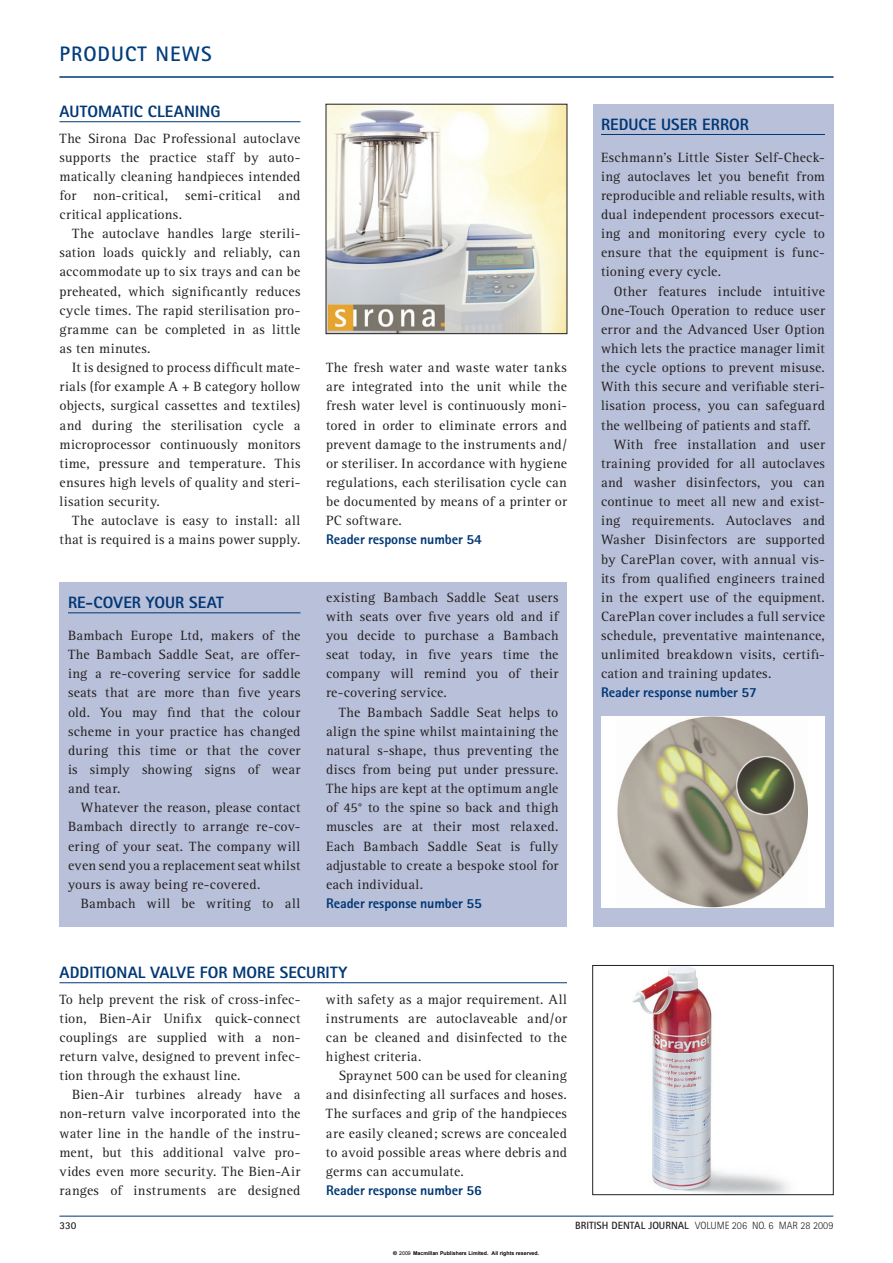
<style>
.page{position:relative;width:893px;height:1263px;background:#fff}
.page>*{position:absolute;margin:0;border:0;box-sizing:border-box;transform-origin:0 0}
.t1{font:700 21px "Rotis Sans Serif";letter-spacing:.05em;color:#013d7d}
.t2{font:800 16.5px "Rotis Sans Serif";color:#013775}
.t3{font:13.95px/19.2px "Rotis Serif";letter-spacing:.02em;color:#231f20;text-align:justify}
.t4{font:800 13.95px "Rotis Sans Serif";letter-spacing:-.005em;color:#013775}
.t5{font:300 10.5px "Rotis Sans Serif";color:#231f20}
.t6{font:700 10.5px "Rotis Sans Serif";color:#231f20}
.t7{font:700 5.25px "Arial";color:#000}
.s1{font-weight:700}
.s2{font-family:"Helvetica"}
.s3{font-weight:400}
</style>
<div class="page">
<hr style="left:59px;top:77px;width:774px;height:1px;background:#013775">
<hr style="left:59px;top:1216px;width:774px;height:1px;background:#013775">
<hr style="left:59px;top:121px;width:241px;height:1px;background:#013775">
<div style="left:59px;top:583px;width:508px;height:344px;background:#b9c0d9"></div>
<hr style="left:68px;top:612px;width:232px;height:1px;background:#013775">
<div style="left:592px;top:104px;width:241px;height:823px;background:#b9c0d9"></div>
<hr style="left:601px;top:134px;width:224px;height:1px;background:#013775">
<img style="left:328px;top:106px;width:237px;height:226px">
<hr style="left:59px;top:982px;width:508px;height:1px;background:#013775">
<img style="left:632px;top:967px;width:157px;height:226px">
<div style="left:592px;top:965px;width:241px;height:230px;border:1px solid #231f20"></div>
<div style="left:601px;top:717px;width:223px;height:191px;background:#fff"></div>
<img style="left:617px;top:717px;width:190px;height:191px">
<h1 class="t1" style="left:59px;top:47px;width:154px">PRODUCT NEWS</h1>
<p class="t2" style="left:59px;top:106px;width:162px">AUTOMATIC CLEANING</p>
<p class="t3" style="left:59px;top:130px;width:242px">The Sirona Dac Professional autoclave supports the practice staff by auto&shy;matically cleaning handpieces intended for non-critical, semi-critical and critical applications.</p>
<p class="t3" style="left:59px;top:225px;width:242px;text-indent:13px">The autoclave handles large sterili&shy;sation loads quickly and reliably, can accommodate up to six trays and can be preheated, which significantly reduces cycle times. The rapid sterilisation pro&shy;gramme can be completed in as little as ten minutes.</p>
<p class="t3" style="left:59px;top:359px;width:243px;text-indent:13px">It is designed to process difficult mate&shy;rials (for example A + B category hollow objects, surgical cassettes and textiles) and during the sterilisation cycle a microprocessor continuously monitors time, pressure and temperature. This ensures high levels of quality and steri&shy;lisation security.</p>
<p class="t3" style="left:59px;top:512px;width:242px;text-align:right">The autoclave is easy to install: all that is required is a mains power supply.</p>
<p class="t2" style="left:68px;top:597px;width:157px">RE-COVER YOUR SEAT</p>
<p class="t3" style="left:68px;top:627px;width:234px">Bambach Europe Ltd, makers of the The Bambach Saddle Seat, are offer&shy;ing a re-covering service for saddle seats that are more than five years old. You may find that the colour scheme in your practice has changed during this time or that the cover is simply showing signs of wear and tear.</p>
<p class="t3" style="left:68px;top:799px;width:234px;text-indent:13px">Whatever the reason, please contact Bambach directly to arrange re-cov&shy;ering of your seat. The company will even send you a replacement seat whilst yours is away being re-covered.</p>
<p class="t3" style="left:81px;top:895px;width:221px">Bambach will be writing to all</p>
<p class="t3" style="left:326px;top:359px;width:242px">The fresh water and waste water tanks are integrated into the unit while the fresh water level is continuously moni&shy;tored in order to eliminate errors and prevent damage to the instruments and/ or steriliser. In accordance with hygiene regulations, each sterilisation cycle can be documented by means of a printer or PC software.</p>
<p class="t4" style="left:326px;top:535px;width:157px">Reader response number 54</p>
<p class="t3" style="left:326px;top:589px;width:234px">existing Bambach Saddle Seat users with seats over five years old and if you decide to purchase a Bambach seat today, in five years time the company will remind you of their re-covering service.</p>
<p class="t3" style="left:326px;top:704px;width:234px;text-indent:13px">The Bambach Saddle Seat helps to align the spine whilst maintaining the natural s-shape, thus preventing the discs from being put under pressure.<br>The hips are kept at the optimum angle of 45° to the spine so back and thigh muscles are at their most relaxed.<br>Each Bambach Saddle Seat is fully adjustable to create a bespoke stool for each individual.</p>
<p class="t4" style="left:326px;top:898px;width:157px">Reader response number 55</p>
<p class="t2" style="left:59px;top:967px;width:289px">ADDITIONAL VALVE FOR MORE SECURITY</p>
<p class="t3" style="left:59px;top:991px;width:242px">To help prevent the risk of cross-infec&shy;tion, Bien-Air Unifix quick-connect couplings are supplied with a non&shy;return valve, designed to prevent infec&shy;tion through the exhaust line.</p>
<p class="t3" style="left:59px;top:1086px;width:242px;text-indent:13px">Bien-Air turbines already have a non-return valve incorporated into the water line in the handle of the instru&shy;ment, but this additional valve pro&shy;vides even more security. The Bien-Air ranges of instruments are designed</p>
<p class="t3" style="left:326px;top:991px;width:242px">with safety as a major requirement. All instruments are autoclaveable and/or can be cleaned and disinfected to the highest criteria.</p>
<p class="t3" style="left:326px;top:1067px;width:242px;text-indent:13px">Spraynet 500 can be used for cleaning and disinfecting all surfaces and hoses.<br>The surfaces and grip of the handpieces are easily cleaned; screws are concealed to avoid possible areas where debris and germs can accumulate.</p>
<p class="t4" style="left:326px;top:1185px;width:157px">Reader response number 56</p>
<p class="t2" style="left:601px;top:118px;width:149px">REDUCE USER ERROR</p>
<p class="t3" style="left:601px;top:149px;width:225px">Eschmann’s Little Sister Self-Check&shy;ing autoclaves let you benefit from reproducible and reliable results, with dual independent processors execut&shy;ing and monitoring every cycle to ensure that the equipment is func&shy;tioning every cycle.</p>
<p class="t3" style="left:601px;top:283px;width:225px;text-indent:13px">Other features include intuitive One-Touch Operation to reduce user error and the Advanced User Option which lets the practice manager limit the cycle options to prevent misuse.<br>With this secure and verifiable steri&shy;lisation process, you can safeguard the wellbeing of patients and staff.</p>
<p class="t3" style="left:601px;top:436px;width:225px;text-indent:13px">With free installation and user training provided for all autoclaves and washer disinfectors, you can continue to meet all new and exist&shy;ing requirements. Autoclaves and Washer Disinfectors are supported by CarePlan cover, with annual vis&shy;its from qualified engineers trained in the expert use of the equipment.<br>CarePlan cover includes a full service schedule, preventative maintenance, unlimited breakdown visits, certifi&shy;cation and training updates.</p>
<p class="t4" style="left:601px;top:688px;width:157px">Reader response number 57</p>
<p class="t6" style="left:59px;top:1222px;width:18px">330</p>
<p class="t5" style="left:575px;top:1222px;width:260px"><span class="s1">BRITISH DENTAL JOURNAL</span> VOLUME 206 NO. 6 MAR 28 2009</p>
<p class="t7" style="left:393px;top:1250px;width:148px"><span class="s2">©</span> <span class="s3">2009</span> Macmillan Publishers Limited. All rights reserved.</p>
</div>
